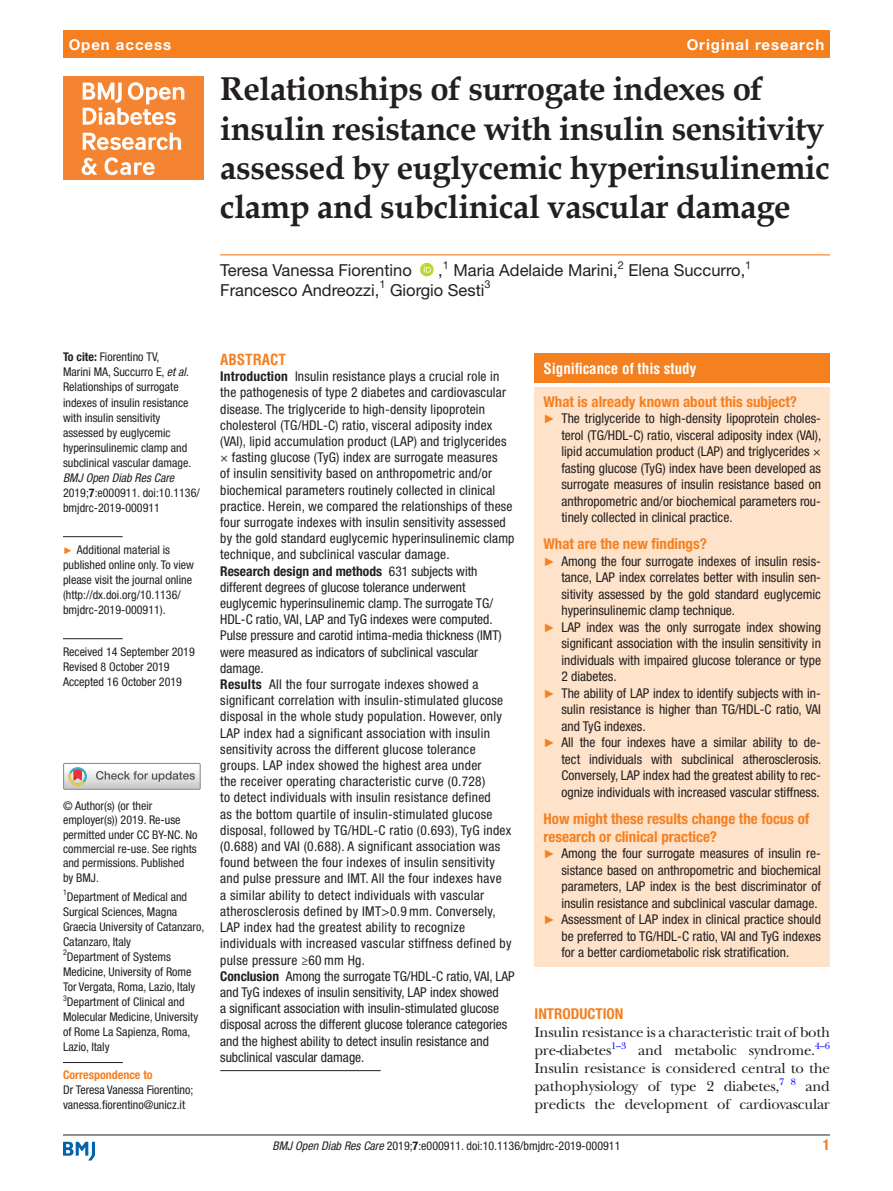
<style>
.page{position:relative;width:893px;height:1191px;background:#fff}
.page>*{position:absolute;margin:0;border:0;box-sizing:border-box;transform-origin:0 0}
.t1{font:700 33px/39px "Book Antiqua";letter-spacing:-.015em;color:#231f20}
.t2{font:16.5px/19.5px "Helvetica Neue LT Std";color:#231f20}
.t3{font:15px/18px "New Baskerville";letter-spacing:-.015em;color:#231f20}
.t4{font:700 condensed 15px/18px "Helvetica Neue LT Std";color:#f58020}
.t5{font:700 15px "Helvetica Neue LT Std";letter-spacing:.065em;color:#fff}
.t6{font:700 condensed 15px "Helvetica";color:#fff}
.t7{font:700 condensed 15px "Helvetica";color:#f58020}
.t8{font:condensed 13.5px/16.2px "Helvetica Neue LT Std";color:#231f20;text-align:justify}
.t9{font:condensed 12px/15px "Helvetica Neue LT Std";color:#231f20}
.t10{font:700 condensed 12px "Helvetica Neue LT Std";color:#f58020}
.t11{font:9.9px "New Baskerville";color:#00f}
.s1{font-weight:700}
.s2{font-style:italic}
.s3{font-family:"Arial";font-stretch:normal;font-size:9.75px;color:#f58020}
.s4{font-family:"Arial";font-stretch:normal;font-size:12px;color:#f58020}
</style>
<div class="page">
<hr style="left:63px;top:1134px;width:767px;height:1px;background:#231f20">
<svg style="left:63px;top:1141px;width:32px;height:19px"></svg>
<div style="left:63px;top:31px;width:767px;height:27px;background:#f58020"></div>
<hr style="left:220px;top:254px;width:610px;height:1px;background:#f58020">
<svg style="left:420px;top:263px;width:14px;height:13px"></svg>
<hr style="left:63px;top:1062px;width:60px;height:1px;background:#231f20">
<hr style="left:63px;top:536px;width:60px;height:1px;background:#231f20">
<hr style="left:63px;top:638px;width:60px;height:1px;background:#231f20">
<div style="left:63px;top:763px;width:138px;height:27px;border:1px solid #969090"></div>
<svg style="left:64px;top:763px;width:136px;height:26px"></svg>
<div style="left:63px;top:76px;width:140px;height:104px;background:#f58432"></div>
<svg style="left:83px;top:82px;width:101px;height:43px"></svg>
<svg style="left:83px;top:133px;width:98px;height:17px"></svg>
<svg style="left:82px;top:158px;width:15px;height:17px"></svg>
<svg style="left:105px;top:157px;width:50px;height:18px"></svg>
<div style="left:534px;top:353px;width:296px;height:30px;background:#f58020"></div>
<div style="left:534px;top:387px;width:296px;height:579px;background:#fee2c9"></div>
<hr style="left:220px;top:1070px;width:161px;height:1px;background:#231f20">
<p class="t5" style="left:69px;top:35px;width:104px">Open access</p>
<p class="t5" style="left:687px;top:35px;width:139px">Original research</p>
<h1 class="t1" style="left:220px;top:70px;width:611px">Relationships of surrogate indexes of insulin resistance with insulin sensitivity assessed by euglycemic hyperinsulinemic clamp and subclinical vascular damage</h1>
<p class="t2" style="left:220px;top:260px;width:193px">Teresa Vanessa Fiorentino</p>
<p class="t2" style="left:220px;top:260px;width:533px;text-indent:218px">,<sup>1</sup> Maria Adelaide Marini,<sup>2</sup> Elena Succurro,<sup>1<br></sup>Francesco Andreozzi,<sup>1</sup> Giorgio Sesti<sup>3</sup></p>
<p class="t9" style="left:63px;top:350px;width:130px"><span class="s1">To cite:</span> Fiorentino TV,<br>Marini MA, Succurro E, <span class="s2">et al</span>.<br>Relationships of surrogate indexes of insulin resistance with insulin sensitivity assessed by euglycemic hyperinsulinemic clamp and subclinical vascular damage.</p>
<p class="t9" style="left:63px;top:470px;width:138px"><span class="s2">BMJ Open Diab Res Care<br></span>2019;<span class="s1">7</span>:e000911. doi:10.1136/ bmjdrc-2019-000911</p>
<p class="t9" style="left:63px;top:542px;width:133px"><span class="s3">►</span> Additional material is published online only. To view please visit the journal online (http://dx.doi.org/10.1136/ bmjdrc-2019-000911).</p>
<p class="t9" style="left:63px;top:644px;width:133px">Received 14 September 2019<br>Revised 8 October 2019<br>Accepted 16 October 2019</p>
<p class="t9" style="left:63px;top:798px;width:136px;line-height:14.4px">© Author(s) (or their employer(s)) 2019. Re-use permitted under CC BY-NC. No commercial re-use. See rights and permissions. Published by BMJ.</p>
<p class="t9" style="left:63px;top:889px;width:143px"><sup>1</sup>Department of Medical and<br>Surgical Sciences, Magna<br>Graecia University of Catanzaro,<br>Catanzaro, Italy<br><sup>2</sup>Department of Systems<br>Medicine, University of Rome<br>Tor Vergata, Roma, Lazio, Italy<br><sup>3</sup>Department of Clinical and<br>Molecular Medicine, University of Rome La Sapienza, Roma,<br>Lazio, Italy</p>
<p class="t10" style="left:63px;top:1067px;width:91px">Correspondence to</p>
<p class="t9" style="left:63px;top:1082px;width:132px">Dr Teresa Vanessa Fiorentino; vanessa.fiorentino@unicz.it</p>
<p class="t7" style="left:220px;top:350px;width:67px">Abstract</p>
<p class="t8" style="left:220px;top:368px;width:296px;text-align:left"><span class="s1">Introduction</span> Insulin resistance plays a crucial role in the pathogenesis of type 2 diabetes and cardiovascular disease. The triglyceride to high-density lipoprotein cholesterol (TG/HDL-C) ratio, visceral adiposity index (VAI), lipid accumulation product (LAP) and triglycerides × fasting glucose (TyG) index are surrogate measures<br>of insulin sensitivity based on anthropometric and/or biochemical parameters routinely collected in clinical practice. Herein, we compared the relationships of these four surrogate indexes with insulin sensitivity assessed by the gold standard euglycemic hyperinsulinemic clamp technique, and subclinical vascular damage.<br><span class="s1">Research design and methods</span> 631 subjects with different degrees of glucose tolerance underwent euglycemic hyperinsulinemic clamp. The surrogate TG/ HDL-C ratio, VAI, LAP and TyG indexes were computed.<br>Pulse pressure and carotid intima-media thickness (IMT) were measured as indicators of subclinical vascular damage.<br><span class="s1">Results</span> All the four surrogate indexes showed a significant correlation with insulin-stimulated glucose disposal in the whole study population. However, only LAP index had a significant association with insulin sensitivity across the different glucose tolerance groups. LAP index showed the highest area under<br>the receiver operating characteristic curve (0.728)<br>to detect individuals with insulin resistance defined<br>as the bottom quartile of insulin-stimulated glucose disposal, followed by TG/HDL-C ratio (0.693), TyG index (0.688) and VAI (0.688). A significant association was found between the four indexes of insulin sensitivity and pulse pressure and IMT. All the four indexes have<br>a similar ability to detect individuals with vascular atherosclerosis defined by IMT&gt;0.9 mm. Conversely, LAP index had the greatest ability to recognize individuals with increased vascular stiffness defined by pulse pressure ≥60 mm Hg.<br><span class="s1">Conclusion</span> Among the surrogate TG/HDL-C ratio, VAI, LAP and TyG indexes of insulin sensitivity, LAP index showed<br>a significant association with insulin-stimulated glucose disposal across the different glucose tolerance categories and the highest ability to detect insulin resistance and subclinical vascular damage.</p>
<p class="t6" style="left:543px;top:359px;width:154px">Significance of this study</p>
<p class="t4" style="left:543px;top:392px;width:255px">What is already known about this subject?</p>
<p class="t8" style="left:561px;top:410px;width:261px;text-indent:-18px"><span class="s4">►</span> The triglyceride to high-density lipoprotein choles&shy;terol (TG/HDL-C) ratio, visceral adiposity index (VAI), lipid accumulation product (LAP) and triglycerides × fasting glucose (TyG) index have been developed as surrogate measures of insulin resistance based on anthropometric and/or biochemical parameters rou&shy;tinely collected in clinical practice.</p>
<p class="t4" style="left:543px;top:535px;width:165px">What are the new findings?</p>
<p class="t8" style="left:543px;top:553px;width:279px"><span class="s4">►</span> Among the four surrogate indexes of insulin resis-</p>
<p class="t8" style="left:561px;top:569px;width:261px">tance, LAP index correlates better with insulin sen-</p>
<p class="t8" style="left:561px;top:586px;width:261px">sitivity assessed by the gold standard euglycemic</p>
<p class="t8" style="left:561px;top:602px;width:175px">hyperinsulinemic clamp technique.</p>
<p class="t8" style="left:543px;top:619px;width:279px"><span class="s4">►</span> LAP index was the only surrogate index showing</p>
<p class="t8" style="left:561px;top:635px;width:261px">significant association with the insulin sensitivity in</p>
<p class="t8" style="left:561px;top:652px;width:261px">individuals with impaired glucose tolerance or type</p>
<p class="t8" style="left:561px;top:668px;width:57px">2 diabetes.</p>
<p class="t8" style="left:543px;top:685px;width:279px"><span class="s4">►</span> The ability of LAP index to identify subjects with in-</p>
<p class="t8" style="left:561px;top:701px;width:261px">sulin resistance is higher than TG/HDL-C ratio, VAI</p>
<p class="t8" style="left:561px;top:718px;width:86px">and TyG indexes.</p>
<p class="t8" style="left:543px;top:734px;width:279px"><span class="s4">►</span> All the four indexes have a similar ability to de-</p>
<p class="t8" style="left:561px;top:751px;width:261px">tect individuals with subclinical atherosclerosis.</p>
<p class="t8" style="left:561px;top:767px;width:261px">Conversely, LAP index had the greatest ability to rec-</p>
<p class="t8" style="left:561px;top:784px;width:260px">ognize individuals with increased vascular stiffness.</p>
<p class="t4" style="left:543px;top:809px;width:267px">How might these results change the focus of research or clinical practice?</p>
<p class="t8" style="left:543px;top:845px;width:279px"><span class="s4">►</span> Among the four surrogate measures of insulin re-</p>
<p class="t8" style="left:561px;top:862px;width:261px">sistance based on anthropometric and biochemical</p>
<p class="t8" style="left:561px;top:878px;width:261px">parameters, LAP index is the best discriminator of</p>
<p class="t8" style="left:561px;top:895px;width:258px">insulin resistance and subclinical vascular damage.</p>
<p class="t8" style="left:543px;top:911px;width:279px"><span class="s4">►</span> Assessment of LAP index in clinical practice should</p>
<p class="t8" style="left:561px;top:928px;width:261px">be preferred to TG/HDL-C ratio, VAI and TyG indexes</p>
<p class="t8" style="left:561px;top:944px;width:229px">for a better cardiometabolic risk stratification.</p>
<p class="t4" style="left:534px;top:1004px;width:91px">Introduction</p>
<p class="t3" style="left:534px;top:1023px;width:297px">Insulin resistance is a characteristic trait of both pre-diabetes</p>
<p class="t11" style="left:611px;top:1039px;width:17px">1–3</p>
<p class="t3" style="left:638px;top:1041px;width:179px">and metabolic syndrome.</p>
<p class="t11" style="left:815px;top:1039px;width:17px">4–6</p>
<p class="t3" style="left:534px;top:1059px;width:297px">Insulin resistance is considered central to the pathophysiology of type 2 diabetes,</p>
<p class="t11" style="left:779px;top:1075px;width:18px">7 8</p>
<p class="t3" style="left:534px;top:1077px;width:297px;text-align:right">and<br>predicts the development of cardiovascular</p>
<p class="t9" style="left:273px;top:1137px;width:349px"><span class="s2">BMJ Open Diab Res Care</span> 2019;<span class="s1">7</span>:e000911. doi:10.1136/bmjdrc-2019-000911</p>
<p class="t4" style="left:823px;top:1135px;width:9px">1</p>
</div>
